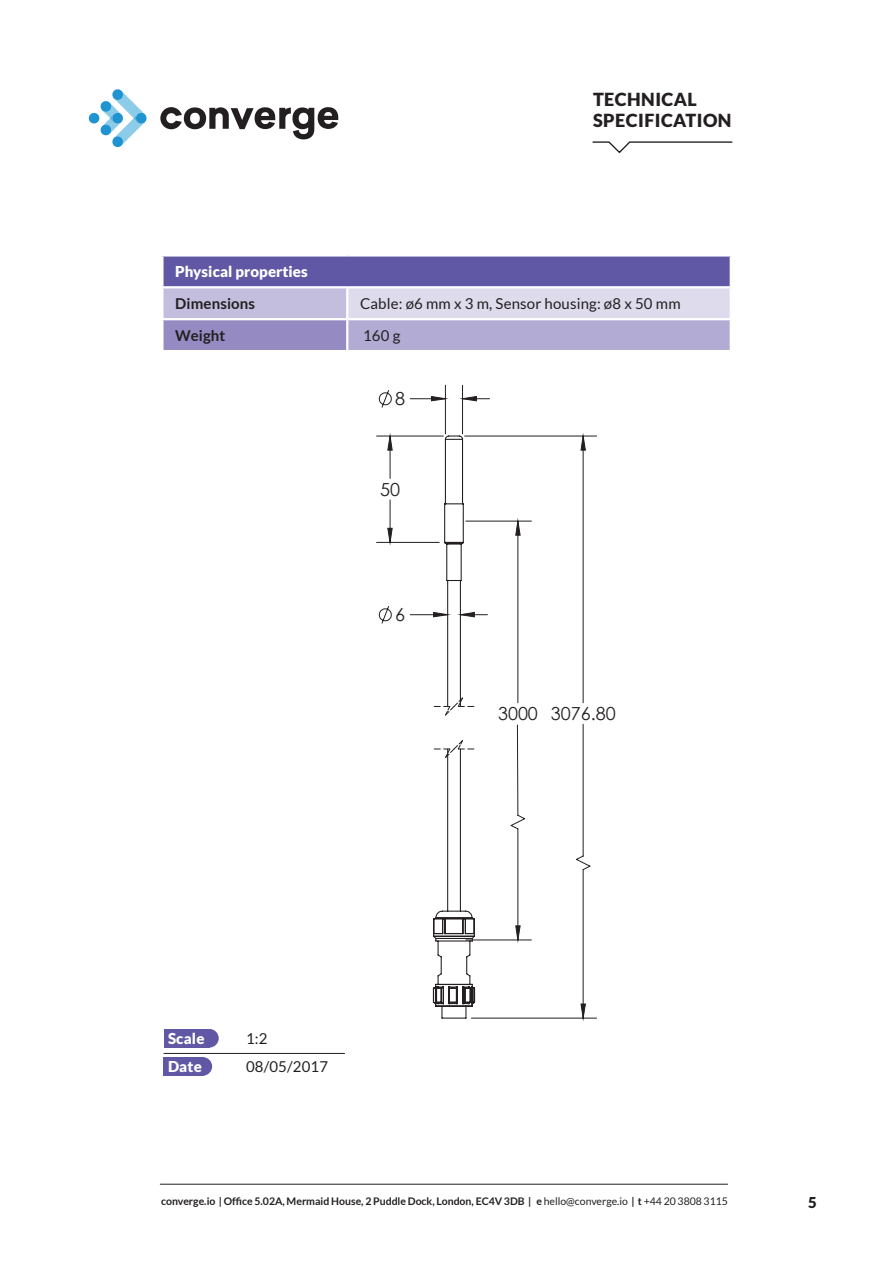
<style>
.page{position:relative;width:893px;height:1263px;background:#fff}
.page>*{position:absolute;margin:0;border:0;box-sizing:border-box;transform-origin:0 0}
.Section_1{font:900 18px/21.6px "Lato";letter-spacing:.025em;color:#231f20}
.t1{font:18px "Century Gothic";color:#231f20}
.body_copy_1{font:15px "Lato";letter-spacing:.01em;color:#231f20}
.Subhead_1{font:900 15px "Lato";letter-spacing:.005em;color:#fff}
.body_copy_1-2{font:700 15px "Lato";letter-spacing:.01em;color:#231f20}
.body_copy_1-3{font:900 15px "Lato";letter-spacing:.01em;color:#fff}
.t2{font:900 15px "Lato";color:#231f20}
.t3{font:700 10.5px "Lato";color:#231f20}
.s1{font-weight:400}
</style>
<div class="page">
<hr style="left:160px;top:1184px;width:568px;height:1px;background:#231f20">
<svg style="left:160px;top:107px;width:178px;height:32px"></svg>
<svg style="left:89px;top:89px;width:58px;height:58px"></svg>
<div style="left:162px;top:255px;width:569px;height:32px;background:#6058a5"></div>
<div style="left:162px;top:287px;width:185px;height:32px;background:#c3bede"></div>
<div style="left:347px;top:287px;width:384px;height:32px;background:#dedbed"></div>
<div style="left:162px;top:319px;width:185px;height:32px;background:#958bc2"></div>
<div style="left:347px;top:319px;width:384px;height:32px;background:#b2abd4"></div>
<hr style="left:161px;top:254px;width:186px;height:3px;background:#fff">
<hr style="left:161px;top:257px;width:3px;height:29px;background:#fff">
<hr style="left:347px;top:254px;width:385px;height:3px;background:#fff">
<hr style="left:161px;top:286px;width:186px;height:2px;background:#fff">
<hr style="left:161px;top:288px;width:3px;height:30px;background:#fff">
<hr style="left:347px;top:286px;width:385px;height:2px;background:#fff">
<hr style="left:161px;top:318px;width:186px;height:2px;background:#fff">
<hr style="left:161px;top:320px;width:3px;height:30px;background:#fff">
<hr style="left:347px;top:318px;width:385px;height:2px;background:#fff">
<hr style="left:161px;top:350px;width:186px;height:2px;background:#fff">
<hr style="left:347px;top:350px;width:385px;height:2px;background:#fff">
<hr style="left:730px;top:257px;width:2px;height:29px;background:#fff">
<hr style="left:346px;top:288px;width:2px;height:30px;background:#fff">
<hr style="left:730px;top:288px;width:2px;height:30px;background:#fff">
<hr style="left:346px;top:320px;width:2px;height:30px;background:#fff">
<hr style="left:730px;top:320px;width:2px;height:30px;background:#fff">
<div style="left:164px;top:1029px;width:45px;height:18px;background:#6058a5"></div>
<div style="left:164px;top:1057px;width:40px;height:19px;background:#6058a5"></div>
<hr style="left:164px;top:1053px;width:181px;height:1px;background:#231f20">
<svg style="left:209px;top:1029px;width:10px;height:18px"></svg>
<svg style="left:204px;top:1057px;width:8px;height:19px"></svg>
<svg style="left:376px;top:384px;width:221px;height:635px"></svg>
<svg style="left:462px;top:396px;width:14px;height:5px"></svg>
<svg style="left:431px;top:396px;width:14px;height:5px"></svg>
<svg style="left:388px;top:528px;width:4px;height:14px"></svg>
<svg style="left:388px;top:436px;width:4px;height:14px"></svg>
<svg style="left:581px;top:1004px;width:4px;height:14px"></svg>
<svg style="left:581px;top:436px;width:4px;height:14px"></svg>
<svg style="left:516px;top:521px;width:4px;height:14px"></svg>
<svg style="left:516px;top:926px;width:4px;height:14px"></svg>
<svg style="left:432px;top:435px;width:44px;height:584px"></svg>
<svg style="left:592px;top:141px;width:141px;height:12px"></svg>
<p class="Section_1" style="left:593px;top:88px;width:140px">TECHNICAL<br>SPECIFICATION</p>
<p class="Subhead_1" style="left:175px;top:263px;width:134px">Physical properties</p>
<p class="body_copy_1-2" style="left:175px;top:295px;width:81px">Dimensions</p>
<p class="body_copy_1" style="left:360px;top:295px;width:322px">Cable: ø6 mm x 3 m, Sensor housing: ø8 x 50 mm</p>
<p class="body_copy_1-2" style="left:175px;top:327px;width:52px">Weight</p>
<p class="body_copy_1" style="left:363px;top:327px;width:39px">160 g</p>
<h1 class="t1" style="left:395px;top:386px;width:11px">8</h1>
<h1 class="t1" style="left:380px;top:477px;width:21px">50</h1>
<h1 class="t1" style="left:395px;top:602px;width:11px">6</h1>
<h1 class="t1" style="left:498px;top:701px;width:119px">3000 3076.80</h1>
<p class="body_copy_1-3" style="left:168px;top:1029px;width:38px">Scale</p>
<p class="body_copy_1" style="left:246px;top:1030px;width:23px">1:2</p>
<p class="body_copy_1-3" style="left:168px;top:1057px;width:35px">Date</p>
<p class="body_copy_1" style="left:246px;top:1058px;width:84px">08/05/2017</p>
<p class="t3" style="left:161px;top:1195px;width:568px">converge.io | Office 5.02A, Mermaid House, 2 Puddle Dock, London, EC4V 3DB | e <span class="s1">hello@converge.io</span> | t <span class="s1">+44 20 3808 3115</span></p>
<h2 class="t2" style="left:808px;top:1194px;width:10px">5</h2>
</div>
